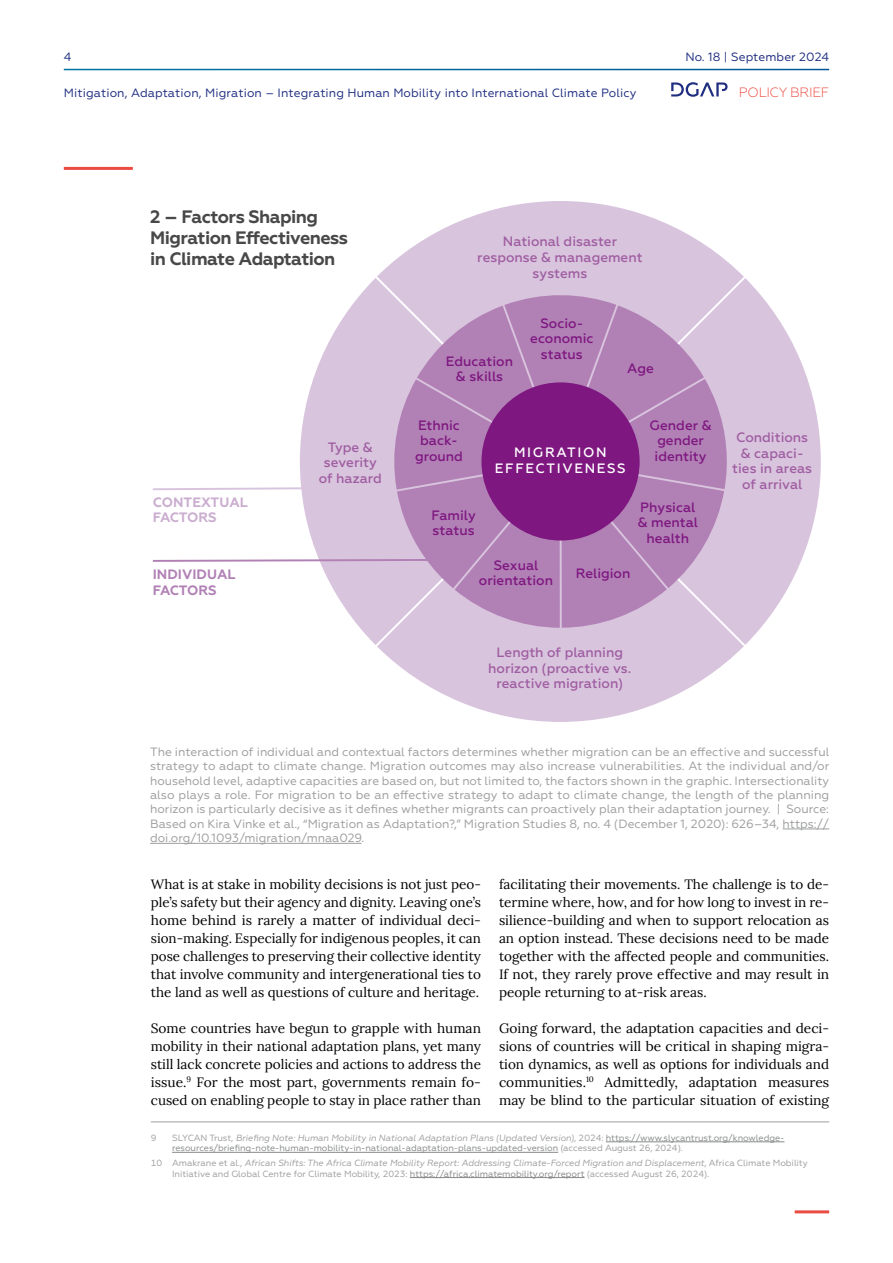
<style>
.page{position:relative;width:893px;height:1263px;background:#fff}
.page>*{position:absolute;margin:0;border:0;box-sizing:border-box;transform-origin:0 0}
.t1{font:700 18px/21px "Geometria";letter-spacing:-.03em;color:#474847}
.t2{font:13.5px/18px "Lora";color:#000;text-align:justify}
.t3{font:500 13.5px/15.5px "Geometria";color:#9f5ea1;text-align:center}
.t4{font:500 13.5px/15.5px "Geometria";color:#7e1780;text-align:center}
.t5{font:500 13.5px/15.5px "Geometria";letter-spacing:.12em;color:#fff;text-align:center}
.t6{font:700 13.5px/15.5px "Geometria";color:#b181b5}
.t7{font:700 13.5px/15.5px "Geometria";color:#cbadd0}
.t8{font:300 13.5px "Geometria";letter-spacing:-.025em;color:#eb4b41}
.t9{font:12px/14.4px "Geometria";color:#9d9e9e;text-align:justify}
.t10{font:12px "Geometria";letter-spacing:.01em;color:#202e81}
.t11{font:9px/10.5px "Geometria";letter-spacing:-.005em;color:#9d9e9e}
.t12{font:9px/10.5px "Geometria";letter-spacing:-.005em;color:#878988}
.s1{color:#9d9e9e}
.s2{font-style:italic;color:#9d9e9e}
.s3{font-style:italic}
.s4{color:#878988}
</style>
<div class="page">
<svg style="left:671px;top:82px;width:57px;height:15px"></svg>
<hr style="left:64px;top:167px;width:69px;height:3px;background:#eb4b41">
<hr style="left:795px;top:1210px;width:34px;height:3px;background:#eb4b41">
<hr style="left:151px;top:1122px;width:678px;height:1px;background:#9d9e9e">
<hr style="left:606px;top:1141px;width:178px;height:1px;background:#878988">
<hr style="left:172px;top:1152px;width:386px;height:1px;background:#878988">
<hr style="left:410px;top:1177px;width:175px;height:1px;background:#878988">
<hr style="left:783px;top:829px;width:46px;height:1px;background:#9d9e9e">
<hr style="left:150px;top:843px;width:212px;height:1px;background:#9d9e9e">
<svg style="left:377px;top:201px;width:367px;height:90px;fill:#d9c4de"></svg>
<svg style="left:562px;top:278px;width:259px;height:367px;fill:#d9c4de"></svg>
<svg style="left:360px;top:278px;width:199px;height:367px;background:#dcc9e1"></svg>
<svg style="left:377px;top:463px;width:367px;height:259px;fill:#d9c4de"></svg>
<svg style="left:152px;top:291px;width:577px;height:337px"></svg>
<p class="t10" style="left:64px;top:49px;width:9px">4</p>
<p class="t10" style="left:64px;top:85px;width:574px">Mitigation, Adaptation, Migration – Integrating Human Mobility into International Climate Policy</p>
<p class="t10" style="left:685px;top:49px;width:145px">No. 18 | September 2024</p>
<p class="t8" style="left:739px;top:84px;width:92px">POLICY BRIEF</p>
<h1 class="t1" style="left:150px;top:206px;width:199px">2 – Factors Shaping<br>Migration Effectiveness in Climate Adaptation</h1>
<p class="t3" style="left:477px;top:234px;width:167px">National disaster response &amp; management systems</p>
<p class="t4" style="left:446px;top:354px;width:69px">Education &amp; skills</p>
<p class="t4" style="left:530px;top:315px;width:65px">Socio&shy;economic status</p>
<p class="t4" style="left:627px;top:361px;width:28px">Age</p>
<p class="t7" style="left:153px;top:495px;width:97px">CONTEXTUAL<br>FACTORS</p>
<p class="t6" style="left:153px;top:567px;width:84px">INDIVIDUAL<br>FACTORS</p>
<p class="t3" style="left:319px;top:439px;width:65px">Type &amp; severity of hazard</p>
<p class="t4" style="left:415px;top:417px;width:49px">Ethnic back&shy;ground</p>
<p class="t5" style="left:495px;top:445px;width:132px">MIGRATION<br>EFFECTIVENESS</p>
<p class="t4" style="left:650px;top:417px;width:64px">Gender &amp; gender identity</p>
<p class="t4" style="left:431px;top:507px;width:46px;text-align:left">Family status</p>
<p class="t4" style="left:479px;top:558px;width:76px">Sexual orientation</p>
<p class="t4" style="left:576px;top:566px;width:56px">Religion</p>
<p class="t4" style="left:638px;top:499px;width:62px">Physical &amp; mental health</p>
<p class="t3" style="left:732px;top:430px;width:81px">Conditions &amp; capaci&shy;ties in areas of arrival</p>
<p class="t3" style="left:488px;top:645px;width:145px">Length of planning horizon (proactive vs. reactive migration)</p>
<p class="t9" style="left:150px;top:744px;width:681px">The interaction of individual and contextual factors determines whether migration can be an effective and successful strategy to adapt to climate change. Migration outcomes may also increase vulnerabilities. At the individual and/or household level, adaptive capacities are based on, but not limited to, the factors shown in the graphic. Intersectionality also plays a role. For migration to be an effective strategy to adapt to climate change, the length of the planning horizon is particularly decisive as it defines whether migrants can proactively plan their adaptation journey. | Source:<br>Based on Kira Vinke et al., “Migration as Adaptation?,” Migration Studies 8, no. 4 (December 1, 2020): 626–34, https:// doi.org/10.1093/migration/mnaa029.</p>
<p class="t2" style="left:499px;top:874px;width:332px">facilitating their movements. The challenge is to de&shy;termine where, how, and for how long to invest in re&shy;silience-building and when to support relocation as an option instead. These decisions need to be made together with the affected people and communities.<br>If not, they rarely prove effective and may result in people returning to at-risk areas.</p>
<p class="t2" style="left:499px;top:1018px;width:332px">Going forward, the adaptation capacities and deci&shy;sions of countries will be critical in shaping migra&shy;tion dynamics, as well as options for individuals and communities.<sup>10</sup> Admittedly, adaptation measures may be blind to the particular situation of existing</p>
<p class="t2" style="left:151px;top:874px;width:332px">What is at stake in mobility decisions is not just peo&shy;ple’s safety but their agency and dignity. Leaving one’s home behind is rarely a matter of individual deci&shy;sion-making. Especially for indigenous peoples, it can pose challenges to preserving their collective identity that involve community and intergenerational ties to the land as well as questions of culture and heritage.</p>
<p class="t2" style="left:151px;top:1018px;width:332px">Some countries have begun to grapple with human mobility in their national adaptation plans, yet many still lack concrete policies and actions to address the issue.<sup>9</sup> For the most part, governments remain fo&shy;cused on enabling people to stay in place rather than</p>
<p class="t11" style="left:151px;top:1132px;width:7px">9</p>
<p class="t12" style="left:172px;top:1132px;width:614px"><span class="s1">SLYCAN Trust,</span> <span class="s2">Briefing Note: Human Mobility in National Adaptation Plans (Updated Version)</span><span class="s1">, 2024:</span> https://www.slycantrust.org/knowledge&shy;resources/briefing-note-human-mobility-in-national-adaptation-plans-updated-version <span class="s1">(accessed August 26, 2024).</span></p>
<p class="t11" style="left:172px;top:1158px;width:637px;text-indent:-21px">10 Amakrane et al., <span class="s3">African Shifts: The Africa Climate Mobility Report: Addressing Climate-Forced Migration and Displacement</span>, Africa Climate Mobility<br>Initiative and Global Centre for Climate Mobility, 2023: <span class="s4">https://africa.climatemobility.org/report</span> (accessed August 26, 2024).</p>
</div>
